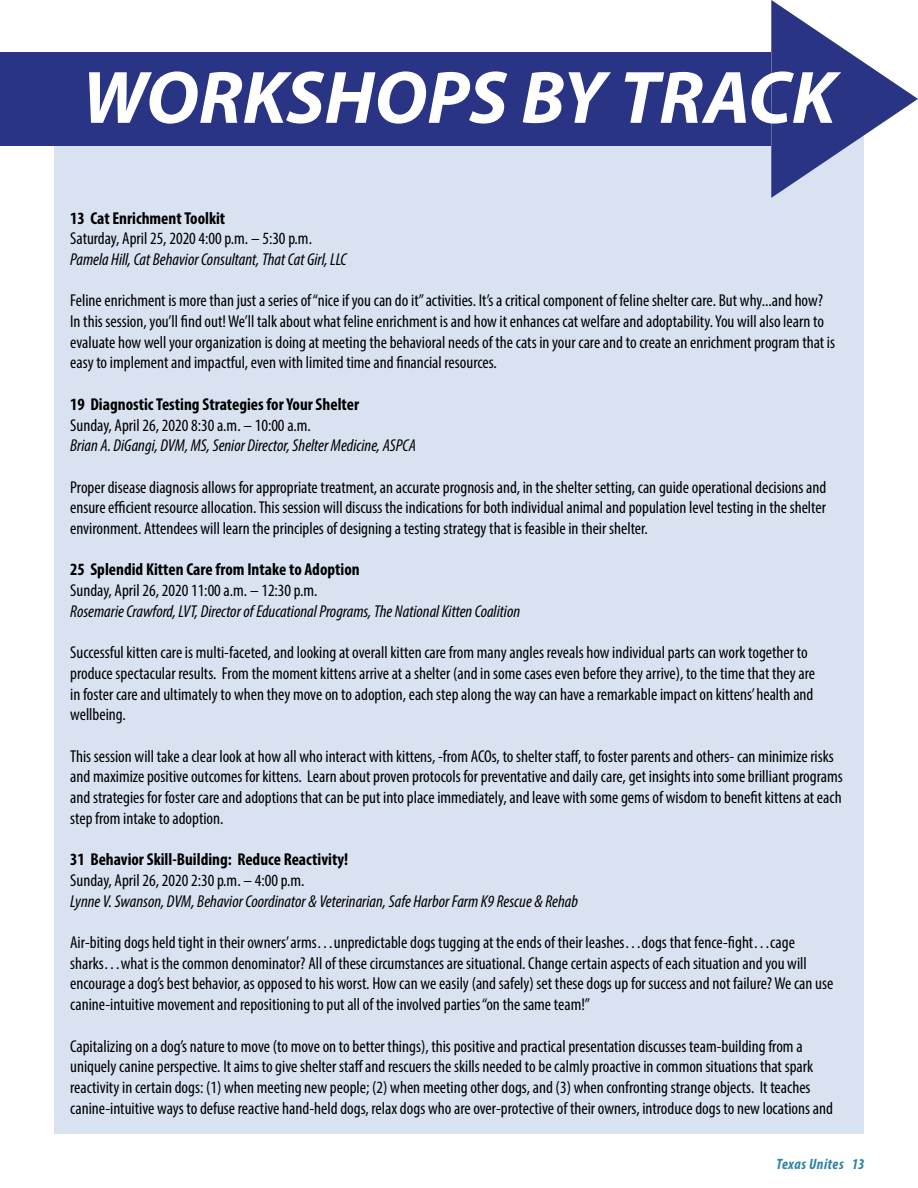
<style>
.page{position:relative;width:918px;height:1188px;background:#fff}
.page>*{position:absolute;margin:0;border:0;box-sizing:border-box;transform-origin:0 0}
.t1{font:italic 700 75px "Myriad Pro";color:#fff}
.t2{font:condensed 17.25px/20.7px "Myriad Pro";color:#000}
.t3{font:italic condensed 17.25px "Myriad Pro";color:#000}
.t4{font:700 condensed 17.25px "Myriad Pro";color:#000}
.t5{font:italic 700 condensed 15px "Myriad Pro";letter-spacing:.035em;color:#2e82a6}
</style>
<div class="page">
<div style="left:54px;top:108px;width:810px;height:1026px;background:#d9e2f1"></div>
<svg style="left:771px;top:0;width:147px;height:198px"></svg>
<div style="left:0;top:52px;width:771px;height:94px;background:#293484"></div>
<h1 class="t1" style="left:82px;top:49px;width:53px">WOR</h1>
<h1 class="t1" style="left:243px;top:49px;width:89px">KSHOPS</h1>
<h1 class="t1" style="left:521px;top:49px;width:142px">BY TRAC</h1>
<h1 class="t1" style="left:792px;top:49px;width:46px">K</h1>
<p class="t4" style="left:70px;top:207px;width:157px">13 Cat Enrichment Toolkit</p>
<p class="t2" style="left:70px;top:228px;width:243px">Saturday, April 25, 2020 4:00 p.m. – 5:30 p.m.</p>
<p class="t3" style="left:70px;top:249px;width:278px">Pamela Hill, Cat Behavior Consultant, That Cat Girl, LLC</p>
<p class="t2" style="left:70px;top:290px;width:766px">Feline enrichment is more than just a series of “nice if you can do it” activities. It’s a critical component of feline shelter care. But why...and how?<br>In this session, you’ll find out! We’ll talk about what feline enrichment is and how it enhances cat welfare and adoptability. You will also learn to evaluate how well your organization is doing at meeting the behavioral needs of the cats in your care and to create an enrichment program that is easy to implement and impactful, even with limited time and financial resources.</p>
<p class="t4" style="left:70px;top:393px;width:290px">19 Diagnostic Testing Strategies for Your Shelter</p>
<p class="t2" style="left:70px;top:414px;width:242px">Sunday, April 26, 2020 8:30 a.m. – 10:00 a.m.</p>
<p class="t3" style="left:70px;top:435px;width:347px">Brian A. DiGangi, DVM, MS, Senior Director, Shelter Medicine, ASPCA</p>
<p class="t2" style="left:70px;top:476px;width:758px;text-align:justify">Proper disease diagnosis allows for appropriate treatment, an accurate prognosis and, in the shelter setting, can guide operational decisions and ensure efficient resource allocation. This session will discuss the indications for both individual animal and population level testing in the shelter environment. Attendees will learn the principles of designing a testing strategy that is feasible in their shelter.</p>
<p class="t4" style="left:70px;top:559px;width:291px">25 Splendid Kitten Care from Intake to Adoption</p>
<p class="t2" style="left:70px;top:580px;width:249px">Sunday, April 26, 2020 11:00 a.m. – 12:30 p.m.</p>
<p class="t3" style="left:70px;top:601px;width:451px">Rosemarie Crawford, LVT, Director of Educational Programs, The National Kitten Coalition</p>
<p class="t2" style="left:70px;top:642px;width:746px">Successful kitten care is multi-faceted, and looking at overall kitten care from many angles reveals how individual parts can work together to produce spectacular results. From the moment kittens arrive at a shelter (and in some cases even before they arrive), to the time that they are in foster care and ultimately to when they move on to adoption, each step along the way can have a remarkable impact on kittens’ health and wellbeing.</p>
<p class="t2" style="left:70px;top:745px;width:774px">This session will take a clear look at how all who interact with kittens, -from ACOs, to shelter staff, to foster parents and others- can minimize risks and maximize positive outcomes for kittens. Learn about proven protocols for preventative and daily care, get insights into some brilliant programs and strategies for foster care and adoptions that can be put into place immediately, and leave with some gems of wisdom to benefit kittens at each step from intake to adoption.</p>
<p class="t4" style="left:70px;top:849px;width:280px">31 Behavior Skill-Building: Reduce Reactivity!</p>
<p class="t2" style="left:70px;top:870px;width:236px">Sunday, April 26, 2020 2:30 p.m. – 4:00 p.m.</p>
<p class="t3" style="left:70px;top:891px;width:509px">Lynne V. Swanson, DVM, Behavior Coordinator &amp; Veterinarian, Safe Harbor Farm K9 Rescue &amp; Rehab</p>
<p class="t2" style="left:70px;top:932px;width:765px">Air-biting dogs held tight in their owners’ arms…unpredictable dogs tugging at the ends of their leashes…dogs that fence-fight…cage sharks…what is the common denominator? All of these circumstances are situational. Change certain aspects of each situation and you will encourage a dog’s best behavior, as opposed to his worst. How can we easily (and safely) set these dogs up for success and not failure? We can use canine-intuitive movement and repositioning to put all of the involved parties “on the same team!”</p>
<p class="t2" style="left:70px;top:1035px;width:764px">Capitalizing on a dog’s nature to move (to move on to better things), this positive and practical presentation discusses team-building from a uniquely canine perspective. It aims to give shelter staff and rescuers the skills needed to be calmly proactive in common situations that spark reactivity in certain dogs: (1) when meeting new people; (2) when meeting other dogs, and (3) when confronting strange objects. It teaches canine-intuitive ways to defuse reactive hand-held dogs, relax dogs who are over-protective of their owners, introduce dogs to new locations and</p>
<p class="t5" style="left:776px;top:1155px;width:90px">Texas Unites 13</p>
</div>
